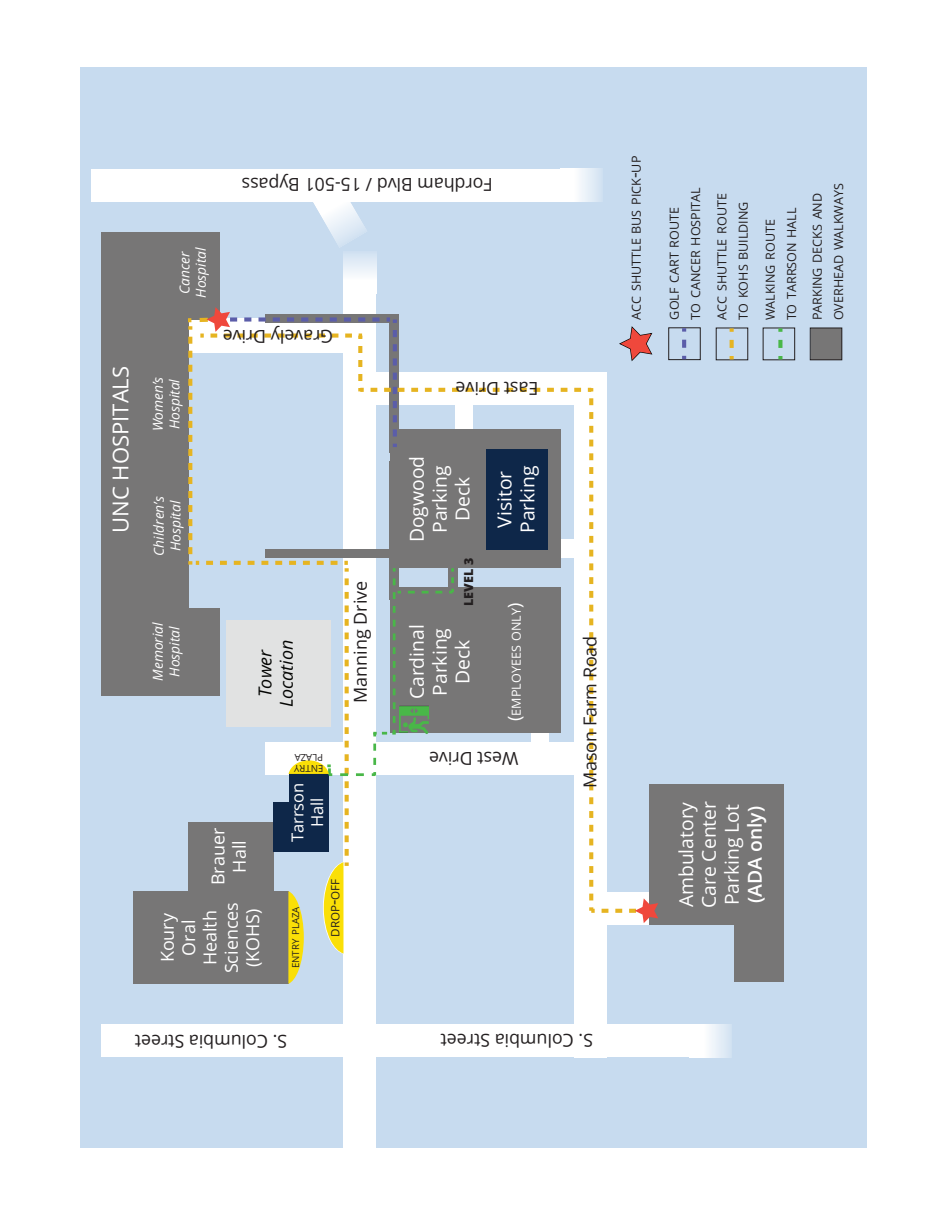
<style>
.page{position:relative;width:945px;height:1215px;background:#fff}
.page>*{position:absolute;margin:0;border:0;box-sizing:border-box;transform-origin:0 0}
.t1{font:21.9px "Open Sans";color:#fff}
.t2{font:19.2px/23px "Open Sans";color:#fff}
.t3{font:18px "Open Sans";color:#231f20}
.t4{font:17.7px/21.3px "Open Sans";color:#fff;text-align:center}
.t5{font:17.7px "Open Sans";color:#231f20}
.t6{font:italic 17.7px/21.3px "Open Sans";color:#040503;text-align:center}
.t7{font:16.35px/19.6px "Open Sans";color:#fff;text-align:center}
.t8{font:italic 13.65px/16.4px "Open Sans";color:#fff}
.t9{font:12.45px/21.3px "Open Sans";color:#231f20}
.t10{font:12.45px "Open Sans";color:#fff}
.t11{font:800 12.45px "Open Sans";color:#231f20}
.t12{font:11.55px "Open Sans";color:#231f20}
.t13{font:9.6px/10.9px "Open Sans";color:#231f20}
.s1{font-size:12.3px}
.s2{font-size:17.7px}
.s3{font-size:16.35px}
.s4{font-weight:600}
</style>
<div class="page">
<div style="left:80px;top:68px;width:787px;height:1080px;background:#c7dbef"></div>
<svg style="left:313px;top:202px;width:54px;height:46px"></svg>
<svg style="left:344px;top:253px;width:32px;height:37px"></svg>
<div style="left:560px;top:169px;width:42px;height:33px;background:linear-gradient(to right,#fff,#d8e6f3)"></div>
<div style="left:344px;top:290px;width:32px;height:858px;background:#fff"></div>
<div style="left:574px;top:372px;width:32px;height:685px;background:#fff"></div>
<div style="left:101px;top:1024px;width:602px;height:33px;background:#fff"></div>
<div style="left:91px;top:169px;width:470px;height:33px;background:#fff"></div>
<div style="left:265px;top:742px;width:341px;height:33px;background:#fff"></div>
<div style="left:531px;top:724px;width:18px;height:25px;background:#fff"></div>
<div style="left:554px;top:540px;width:24px;height:18px;background:#fff"></div>
<div style="left:323px;top:862px;width:47px;height:92px;background:#fff;border-radius:50%"></div>
<div style="left:606px;top:892px;width:44px;height:33px;background:#fff"></div>
<div style="left:265px;top:549px;width:171px;height:9px;background:#777676"></div>
<svg style="left:390px;top:568px;width:3px;height:20px"></svg>
<div style="left:448px;top:471px;width:9px;height:138px;background:#777676"></div>
<div style="left:133px;top:891px;width:156px;height:93px;background:#777676"></div>
<div style="left:101px;top:273px;width:87px;height:336px;background:#777676"></div>
<div style="left:188px;top:822px;width:85px;height:77px;background:#777676"></div>
<div style="left:390px;top:430px;width:171px;height:138px;background:#777676"></div>
<div style="left:390px;top:588px;width:171px;height:145px;background:#777676"></div>
<div style="left:101px;top:608px;width:119px;height:87px;background:#777676"></div>
<div style="left:101px;top:232px;width:119px;height:88px;background:#777676"></div>
<div style="left:650px;top:784px;width:85px;height:141px;background:#777676"></div>
<div style="left:734px;top:784px;width:49px;height:198px;background:#777676"></div>
<div style="left:690px;top:1024px;width:42px;height:33px;background:linear-gradient(to right,#fff,#d8e5f3)"></div>
<svg style="left:619px;top:326px;width:34px;height:36px"></svg>
<svg style="left:682px;top:356px;width:4px;height:3px"></svg>
<svg style="left:682px;top:328px;width:4px;height:20px"></svg>
<svg style="left:393px;top:568px;width:8px;height:155px"></svg>
<svg style="left:408px;top:589px;width:46px;height:5px"></svg>
<svg style="left:451px;top:568px;width:3px;height:15px"></svg>
<svg style="left:778px;top:356px;width:4px;height:3px"></svg>
<svg style="left:778px;top:328px;width:4px;height:20px"></svg>
<svg style="left:373px;top:730px;width:23px;height:35px"></svg>
<svg style="left:372px;top:772px;width:4px;height:4px"></svg>
<svg style="left:324px;top:862px;width:25px;height:92px"></svg>
<svg style="left:188px;top:561px;width:176px;height:295px"></svg>
<img style="left:399px;top:705px;width:29px;height:29px">
<svg style="left:588px;top:388px;width:70px;height:535px"></svg>
<svg style="left:188px;top:307px;width:393px;height:247px"></svg>
<svg style="left:730px;top:356px;width:4px;height:3px"></svg>
<svg style="left:730px;top:328px;width:4px;height:20px"></svg>
<svg style="left:288px;top:891px;width:16px;height:93px"></svg>
<div style="left:811px;top:328px;width:30px;height:31px;background:#777676"></div>
<div style="left:810px;top:328px;width:32px;height:32px;border:1px solid #231f20"></div>
<p class="t1" style="left:106px;top:533px;width:169px;rotate:-90deg">UNC HOSPITALS</p>
<p class="t3" style="left:493px;top:197px;width:252px;rotate:-180deg">Fordham Blvd / 15-501 Bypass</p>
<p class="t8" style="left:176px;top:298px;width:52px;rotate:-90deg">Cancer<br>Hospital</p>
<p class="t8" style="left:149px;top:431px;width:56px;rotate:-90deg">Women’s<br>Hospital</p>
<p class="t3" style="left:333px;top:349px;width:112px;rotate:-180deg">Gravely Drive</p>
<p class="t8" style="left:150px;top:556px;width:61px;text-align:center;rotate:-90deg">Children’s<br>Hospital</p>
<p class="t8" style="left:149px;top:681px;width:60px;rotate:-90deg">Memorial<br>Hospital</p>
<p class="t6" style="left:254px;top:707px;width:69px;rotate:-90deg">Tower<br>Location</p>
<p class="t13" style="left:324px;top:774px;width:31px;rotate:-180deg">ENTRY<br>PLAZA</p>
<p class="t5" style="left:348px;top:703px;width:124px;rotate:-90deg">Manning Drive</p>
<p class="t3" style="left:538px;top:401px;width:84px;rotate:-180deg">East Drive</p>
<p class="t2" style="left:405px;top:542px;width:88px;text-align:center;rotate:-90deg">Dogwood<br>Parking<br>Deck</p>
<p class="t11" style="left:459px;top:606px;width:51px;rotate:-90deg">LEVEL <span class="s1">3</span></p>
<p class="t2" style="left:405px;top:699px;width:76px;text-align:center;rotate:-90deg">Cardinal<br>Parking<br>Deck</p>
<p class="t2" style="left:493px;top:533px;width:69px;rotate:-90deg">Visitor<br>Parking</p>
<p class="t10" style="left:508px;top:721px;width:120px;rotate:-90deg"><span class="s2">(</span>EMPLOYEES ONLY<span class="s2">)</span></p>
<p class="t3" style="left:518px;top:771px;width:91px;rotate:-180deg">West Drive</p>
<p class="t4" style="left:207px;top:885px;width:59px;rotate:-90deg">Brauer<br>Hall</p>
<p class="t4" style="left:156px;top:973px;width:73px;rotate:-90deg">Koury<br>Oral<br>Health<br>Sciences (KOHS)</p>
<p class="t7" style="left:287px;top:842px;width:61px;rotate:-90deg">Tarrson<br>Hall</p>
<p class="t13" style="left:290px;top:968px;width:63px;rotate:-90deg">ENTRY PLAZA</p>
<p class="t12" style="left:328px;top:937px;width:59px;rotate:-90deg">DROP<span class="s3">-</span>OFF</p>
<p class="t5" style="left:578px;top:788px;width:153px;rotate:-90deg">Mason Farm Road</p>
<p class="t3" style="left:287px;top:1053px;width:154px;rotate:-180deg">S. Columbia Street</p>
<p class="t3" style="left:593px;top:1053px;width:154px;rotate:-180deg">S. Columbia Street</p>
<p class="t9" style="left:625px;top:320px;width:165px;rotate:-90deg">ACC SHUTTLE BUS PICK<span class="s2">-</span>UP</p>
<p class="t9" style="left:663px;top:320px;width:134px;rotate:-90deg">GOLF CART ROUTE<br>TO CANCER HOSPITAL</p>
<p class="t9" style="left:711px;top:320px;width:128px;rotate:-90deg">ACC SHUTTLE ROUTE<br>TO KOHS BUILDING</p>
<p class="t9" style="left:759px;top:320px;width:114px;rotate:-90deg">WALKING ROUTE<br>TO TARRSON HALL</p>
<p class="t9" style="left:806px;top:320px;width:139px;rotate:-90deg">PARKING DECKS AND<br>OVERHEAD WALKWAYS</p>
<p class="t2" style="left:674px;top:908px;width:109px;rotate:-90deg">Ambulatory<br>Care Center<br>Parking Lot <span class="s4">(ADA only)</span></p>
</div>
